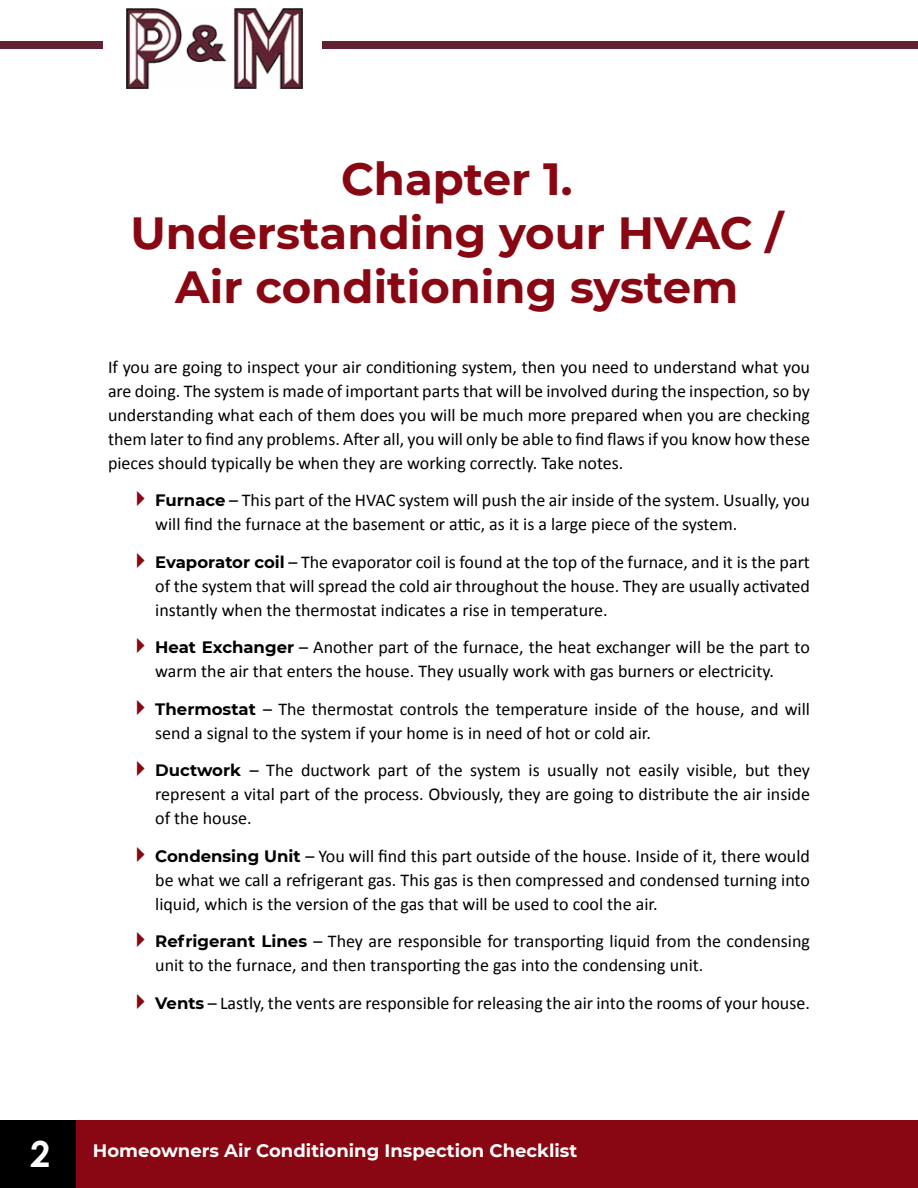
<style>
.page{position:relative;width:918px;height:1188px;background:#fff}
.page>*{position:absolute;margin:0;border:0;box-sizing:border-box;transform-origin:0 0}
.t1{font:700 45px/54px "Montserrat";color:#890712;text-align:center}
.t2{font:18px/24px "Calibri";color:#000;text-align:justify}
.t3{font:700 18px "Montserrat";color:#fff}
.s1{font-family:"Montserrat";font-weight:700;font-size:16.5px}
.s2{font-family:"Century Gothic";font-size:36px}
</style>
<div class="page">
<div style="left:0;top:1120px;width:918px;height:68px;background:#890712"></div>
<div style="left:0;top:41px;width:918px;height:8px;background:#612333"></div>
<div style="left:0;top:1120px;width:76px;height:68px;background:#000"></div>
<div style="left:104px;top:8px;width:218px;height:81px;background:#fff"></div>
<img style="left:127px;top:8px;width:175px;height:81px">
<h1 class="t1" style="left:131px;top:150px;width:654px">Chapter 1.<br>Understanding your HVAC /<br>Air conditioning system</h1>
<p class="t2" style="left:108px;top:355px;width:704px">If you are going to inspect your air conditioning system, then you need to understand what you are doing. The system is made of important parts that will be involved during the inspection, so by understanding what each of them does you will be much more prepared when you are checking them later to find any problems. After all, you will only be able to find flaws if you know how these pieces should typically be when they are working correctly. Take notes.</p>
<p class="t2" style="left:155px;top:488px;width:656px"><span class="s1">Furnace</span> – This part of the HVAC system will push the air inside of the system. Usually, you will find the furnace at the basement or attic, as it is a large piece of the system.</p>
<p class="t2" style="left:155px;top:550px;width:656px"><span class="s1">Evaporator coil</span> – The evaporator coil is found at the top of the furnace, and it is the part of the system that will spread the cold air throughout the house. They are usually activated instantly when the thermostat indicates a rise in temperature.</p>
<p class="t2" style="left:155px;top:635px;width:656px"><span class="s1">Heat Exchanger</span> – Another part of the furnace, the heat exchanger will be the part to warm the air that enters the house. They usually work with gas burners or electricity.</p>
<p class="t2" style="left:155px;top:697px;width:656px"><span class="s1">Thermostat</span> – The thermostat controls the temperature inside of the house, and will send a signal to the system if your home is in need of hot or cold air.</p>
<p class="t2" style="left:155px;top:758px;width:656px"><span class="s1">Ductwork</span> – The ductwork part of the system is usually not easily visible, but they represent a vital part of the process. Obviously, they are going to distribute the air inside of the house.</p>
<p class="t2" style="left:155px;top:844px;width:656px"><span class="s1">Condensing Unit</span> – You will find this part outside of the house. Inside of it, there would be what we call a refrigerant gas. This gas is then compressed and condensed turning into liquid, which is the version of the gas that will be used to cool the air.</p>
<p class="t2" style="left:155px;top:929px;width:656px"><span class="s1">Refrigerant Lines</span> – They are responsible for transporting liquid from the condensing unit to the furnace, and then transporting the gas into the condensing unit.</p>
<p class="t2" style="left:155px;top:991px;width:656px"><span class="s1">Vents</span> – Lastly, the vents are responsible for releasing the air into the rooms of your house.</p>
<p class="t3" style="left:30px;top:1138px;width:549px"><span class="s2">2</span> Homeowners Air Conditioning Inspection Checklist</p>
</div>
